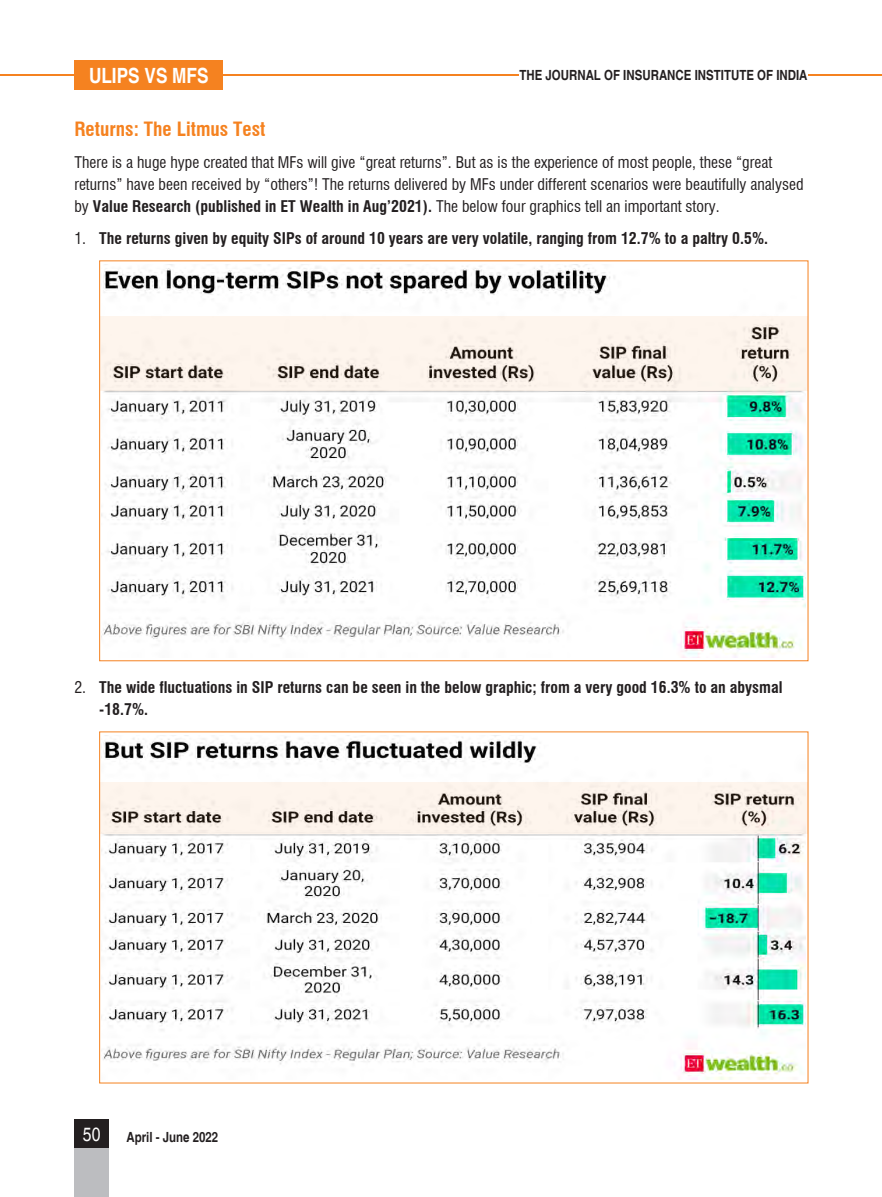
<style>
.page{position:relative;width:882px;height:1197px;background:#fff}
.page>*{position:absolute;margin:0;border:0;box-sizing:border-box;transform-origin:0 0}
.t1{font:700 condensed 21px "Helvetica";color:#fff}
.t2{font:700 condensed 19.25px "Swiss 721 BT";color:#f58220}
.t3{font:condensed 19.25px "Helvetica";color:#fff}
.t4{font:condensed 15.75px/22.1px "Swiss 721 BT";color:#231f20}
.t5{font:700 condensed 15.75px/22.1px "Swiss 721 BT";color:#231f20}
.t6{font:700 condensed 14px "Helvetica";color:#231f20}
.s1{font-weight:700}
.s2{font-weight:400}
</style>
<div class="page">
<div style="left:74px;top:1119px;width:35px;height:29px;background:#231f20"></div>
<div style="left:74px;top:1148px;width:35px;height:49px;background:#bcbdc0"></div>
<hr style="left:0;top:74px;width:882px;height:2px;background:#f58220">
<div style="left:74px;top:60px;width:149px;height:30px;background:#f58220"></div>
<img style="left:102px;top:265px;width:704px;height:392px">
<img style="left:102px;top:735px;width:704px;height:345px">
<svg style="left:99px;top:783px;width:709px;height:51px;background:#eae1d8"></svg>
<svg style="left:100px;top:316px;width:708px;height:75px;background:#eee5dd"></svg>
<div style="left:519px;top:67px;width:289px;height:16px;background:#fff"></div>
<h1 class="t1" style="left:89px;top:63px;width:121px">ULIPS VS MFS</h1>
<p class="t2" style="left:74px;top:118px;width:193px">Returns: The Litmus Test</p>
<p class="t4" style="left:74px;top:151px;width:731px">There is a huge hype created that MFs will give “great returns”. But as is the experience of most people, these “great returns” have been received by “others”! The returns delivered by MFs under different scenarios were beautifully analysed by <span class="s1">Value Research (published in ET Wealth in Aug’2021).</span> The below four graphics tell an important story.</p>
<p class="t5" style="left:74px;top:227px;width:695px"><span class="s2">1.</span> The returns given by equity SIPs of around 10 years are very volatile, ranging from 12.7% to a paltry 0.5%.</p>
<p class="t6" style="left:519px;top:67px;width:290px">THE JOURNAL OF INSURANCE INSTITUTE OF INDIA</p>
<p class="t5" style="left:99px;top:676px;width:685px;text-indent:-25px"><span class="s2">2.</span> The wide fluctuations in SIP returns can be seen in the below graphic; from a very good 16.3% to an abysmal -18.7%.</p>
<p class="t3" style="left:83px;top:1122px;width:19px">50</p>
<p class="t6" style="left:126px;top:1129px;width:93px">April - June 2022</p>
</div>
